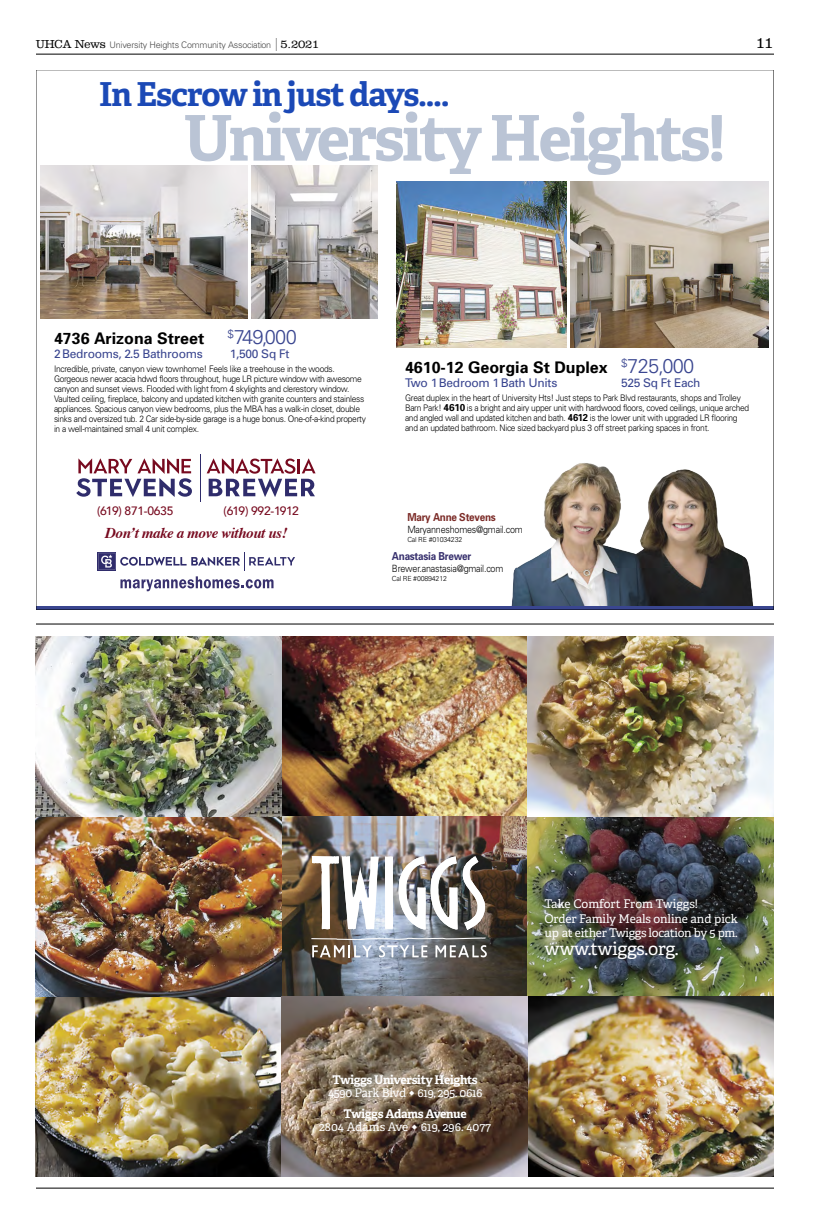
<style>
.page{position:relative;width:819px;height:1224px;background:#fff}
.page>*{position:absolute;margin:0;border:0;box-sizing:border-box;transform-origin:0 0}
.t1{font:700 63px "Adelle";letter-spacing:-.045em;color:#bac4d5}
.t2{font:700 33px "Adelle";letter-spacing:-.03em;color:#1b49b6}
.t3{font:300 20px "Univers";letter-spacing:-.035em;color:#3a4690}
.t4{font:18px "Adelle";letter-spacing:-.01em;color:#fff}
.t5{font:700 16px "Univers";color:#000}
.t6{font:300 16px "Clarendon";color:#000}
.t7{font:italic 700 15px "Times";letter-spacing:-.03em;color:#770a1f}
.t8{font:500 12.1px "Avenir";letter-spacing:-.025em;color:#770a1f}
.t9{font:500 12.1px "Avenir";letter-spacing:-.05em;color:#770a1f}
.t10{font:12px/14.7px "Adelle";letter-spacing:-.015em;color:#fff}
.t11{font:12px "Univers";letter-spacing:-.025em;color:#3a4690}
.t12{font:700 12px "Adelle";letter-spacing:-.03em;color:#fff}
.t13{font:700 11px "Univers";letter-spacing:-.025em;color:#7c2c28;scale:.9 1}
.t14{font:700 11px "Univers";letter-spacing:-.025em;color:#38316e;scale:.9 1}
.t15{font:300 10px "Univers";letter-spacing:-.025em;color:#000;scale:.9 1}
.t16{font:300 9px/10px "Univers";letter-spacing:-.035em;color:#000;scale:.94 1}
.t17{font:300 9px "Univers";letter-spacing:-.025em;color:#484848}
.t18{font:300 7px "Univers";letter-spacing:-.025em;color:#000}
.s1{font-family:"Clarendon";font-size:12px;color:#000}
.s2{font-size:18px;color:#000}
.s3{font-weight:300;font-size:20px;color:#3a4690}
.s4{font-weight:700;font-size:10px}
</style>
<div class="page">
<hr style="left:36px;top:54px;width:738px;height:1px;background:#000">
<hr style="left:36px;top:1188px;width:738px;height:1px;background:#000">
<hr style="left:36px;top:624px;width:738px;height:1px;background:#000">
<svg style="left:36px;top:70px;width:738px;height:540px"></svg>
<svg style="left:120px;top:576px;width:154px;height:15px"></svg>
<img style="left:40px;top:166px;width:208px;height:153px">
<img style="left:251px;top:166px;width:126px;height:153px">
<svg style="left:76px;top:458px;width:116px;height:39px"></svg>
<svg style="left:207px;top:458px;width:109px;height:39px"></svg>
<hr style="left:200px;top:454px;width:1px;height:48px;background:#2f2c6b">
<div style="left:98px;top:552px;width:18px;height:18px;background:#565386"></div>
<svg style="left:99px;top:552px;width:196px;height:18px"></svg>
<img style="left:36px;top:637px;width:738px;height:540px">
<svg style="left:312px;top:856px;width:67px;height:74px"></svg>
<svg style="left:385px;top:856px;width:8px;height:73px"></svg>
<img style="left:399px;top:856px;width:87px;height:74px">
<svg style="left:311px;top:938px;width:176px;height:19px;background:#949597"></svg>
<svg style="left:409px;top:1090px;width:5px;height:5px"></svg>
<svg style="left:412px;top:1124px;width:5px;height:5px"></svg>
<p class="t17" style="left:36px;top:39px;width:285px"><span class="s1">UHCA News</span> University Heights Community Association <span class="s2">|</span> <span class="s1">5.2021</span></p>
<h3 class="t6" style="left:756px;top:33px;width:19px">11</h3>
<h2 class="t2" style="left:99px;top:71px;width:352px">In Escrow in just days….</h2>
<h1 class="t1" style="left:183px;top:93px;width:544px">University Heights!</h1>
<h3 class="t5" style="left:54px;top:328px;width:152px">4736 Arizona Street</h3>
<h3 class="t3" style="left:228px;top:325px;width:71px"><sup>$</sup>749,000</h3>
<h3 class="t11" style="left:54px;top:347px;width:150px">2 Bedrooms, 2.5 Bathrooms</h3>
<h3 class="t11" style="left:230px;top:347px;width:61px">1,500 Sq Ft</h3>
<p class="t16" style="left:54px;top:364px;width:333px">Incredible, private, canyon view townhome! Feels like a treehouse in the woods.<br>Gorgeous newer acacia hdwd floors throughout, huge LR picture window with awesome canyon and sunset views. Flooded with light from 4 skylights and clerestory window.<br>Vaulted ceiling, fireplace, balcony and updated kitchen with granite counters and stainless appliances. Spacious canyon view bedrooms, plus the MBA has a walk-in closet, double sinks and oversized tub. 2 Car side-by-side garage is a huge bonus. One-of-a-kind property in a well-maintained small 4 unit complex.</p>
<h3 class="t5" style="left:405px;top:357px;width:291px">4610-12 Georgia St Duplex <sup>$</sup><span class="s3">725,000</span></h3>
<h3 class="t11" style="left:405px;top:376px;width:154px">Two 1Bedroom 1Bath Units</h3>
<h3 class="t11" style="left:621px;top:376px;width:81px">525 Sq Ft Each</h3>
<p class="t16" style="left:405px;top:393px;width:368px">Great duplex in the heart of University Hts! Just steps to Park Blvd restaurants, shops and Trolley Barn Park! <span class="s4">4610</span> is a bright and airy upper unit with hardwood floors, coved ceilings, unique arched and angled wall and updated kitchen and bath. <span class="s4">4612</span> is the lower unit with upgraded LR flooring and an updated bathroom. Nice sized backyard plus 3 off street parking spaces in front.</p>
<h3 class="t8" style="left:97px;top:500px;width:78px">(619) 871-0635</h3>
<h3 class="t9" style="left:224px;top:500px;width:77px">(619) 992-1912</h3>
<h3 class="t7" style="left:105px;top:519px;width:184px">Don’t make a move without us!</h3>
<p class="t13" style="left:407px;top:510px;width:100px">Mary Anne Stevens</p>
<p class="t15" style="left:407px;top:523px;width:130px">Maryanneshomes@gmail.com</p>
<p class="t18" style="left:407px;top:535px;width:56px">Cal RE #01034232</p>
<p class="t14" style="left:392px;top:549px;width:90px">Anastasia Brewer</p>
<p class="t15" style="left:392px;top:563px;width:125px">Brewer.anastasia@gmail.com</p>
<p class="t18" style="left:392px;top:575px;width:56px">Cal RE #00894212</p>
<h3 class="t12" style="left:333px;top:1071px;width:147px">Twiggs University Heights</h3>
<h3 class="t10" style="left:328px;top:1085px;width:156px">4590 Park Blvd 619, 295. 0616</h3>
<h3 class="t12" style="left:344px;top:1105px;width:125px">Twiggs Adams Avenue</h3>
<h3 class="t10" style="left:319px;top:1119px;width:174px">2804 Adams Ave 619, 296. 4077</h3>
<h3 class="t10" style="left:544px;top:896px;width:195px">Take Comfort From Twiggs!<br>Order Family Meals online and pick up at either Twiggs location by 5 pm.</h3>
<h3 class="t4" style="left:544px;top:936px;width:136px">www.twiggs.org.</h3>
</div>
